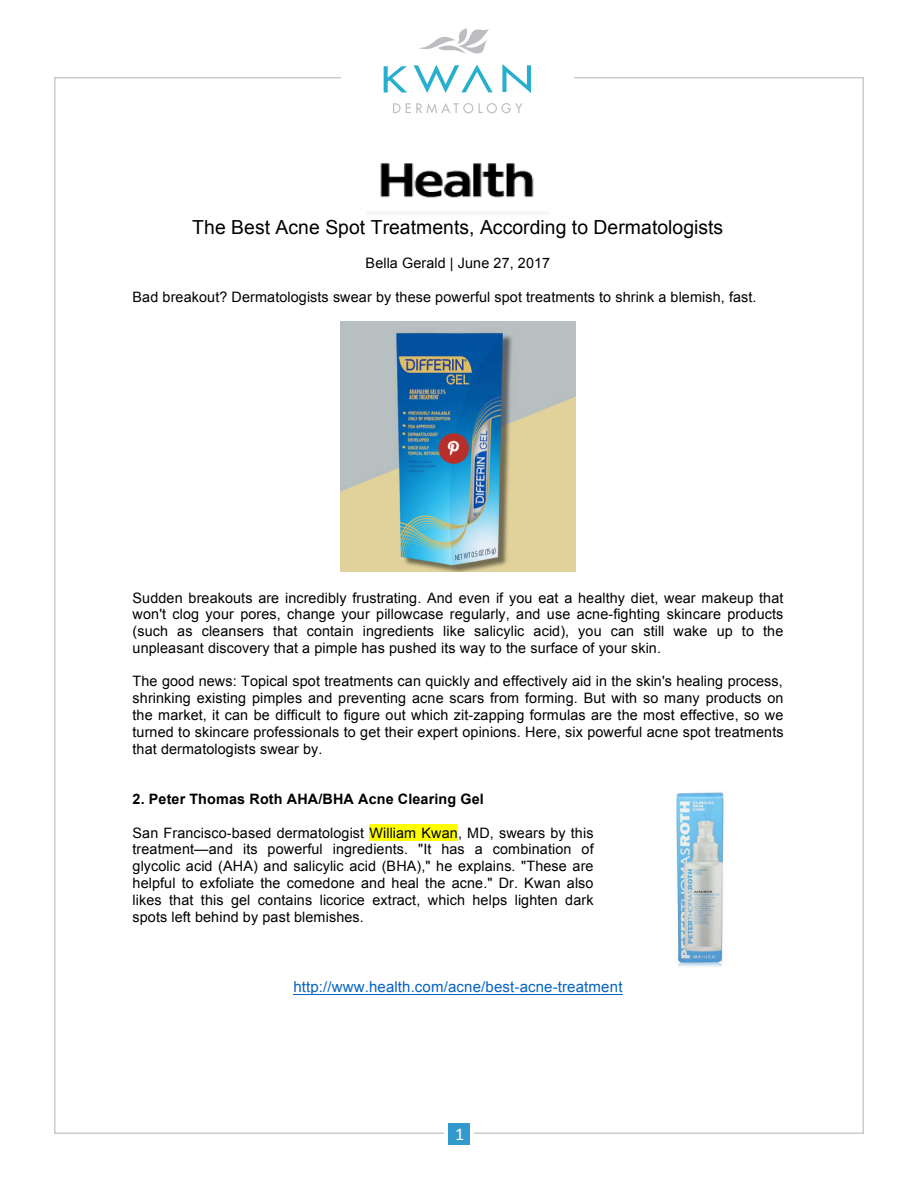
<style>
.page{position:relative;width:918px;height:1188px;background:#fff}
.page>*{position:absolute;margin:0;border:0;box-sizing:border-box;transform-origin:0 0}
.t1{font:19.35px "Arial";letter-spacing:.005em;color:#000}
.t2{font:18px "Calibri";color:#fff}
.t3{font:15px "Arial";letter-spacing:.01em;color:#0563c1}
.t4{font:14.4px/16.8px "Arial";letter-spacing:.01em;color:#000;text-align:justify}
.t5{font:700 14.4px "Arial";letter-spacing:.01em;color:#000}
</style>
<div class="page">
<svg style="left:384px;top:66px;width:23px;height:27px"></svg>
<svg style="left:414px;top:65px;width:79px;height:28px"></svg>
<svg style="left:502px;top:64px;width:29px;height:29px"></svg>
<svg style="left:393px;top:103px;width:80px;height:10px"></svg>
<svg style="left:479px;top:103px;width:44px;height:10px"></svg>
<svg style="left:419px;top:28px;width:70px;height:26px"></svg>
<div style="left:448px;top:1123px;width:22px;height:22px;background:#39c"></div>
<div style="left:370px;top:824px;width:88px;height:17px;background:#ff0"></div>
<hr style="left:293px;top:994px;width:330px;height:1px;background:#0563c1">
<img style="left:380px;top:163px;width:154px;height:35px">
<img style="left:341px;top:322px;width:234px;height:250px">
<img style="left:676px;top:792px;width:49px;height:175px">
<p class="t1" style="left:192px;top:214px;width:533px">The Best Acne Spot Treatments, According to Dermatologists</p>
<p class="t4" style="left:366px;top:255px;width:186px">Bella Gerald | June 27, 2017</p>
<p class="t4" style="left:133px;top:289px;width:626px">Bad breakout? Dermatologists swear by these powerful spot treatments to shrink a blemish, fast.</p>
<p class="t4" style="left:133px;top:589px;width:652px">Sudden breakouts are incredibly frustrating. And even if you eat a healthy diet, wear makeup that won't clog your pores, change your pillowcase regularly, and use acne-fighting skincare products (such as cleansers that contain ingredients like salicylic acid), you can still wake up to the unpleasant discovery that a pimple has pushed its way to the surface of your skin.</p>
<p class="t4" style="left:133px;top:673px;width:652px">The good news: Topical spot treatments can quickly and effectively aid in the skin's healing process, shrinking existing pimples and preventing acne scars from forming. But with so many products on the market, it can be difficult to figure out which zit-zapping formulas are the most effective, so we turned to skincare professionals to get their expert opinions. Here, six powerful acne spot treatments that dermatologists swear by.</p>
<p class="t5" style="left:133px;top:789px;width:353px">2. Peter Thomas Roth AHA/BHA Acne Clearing Gel</p>
<p class="t4" style="left:133px;top:824px;width:463px">San Francisco-based dermatologist William Kwan, MD, swears by this treatment—and its powerful ingredients. "It has a combination of glycolic acid (AHA) and salicylic acid (BHA)," he explains. "These are helpful to exfoliate the comedone and heal the acne." Dr. Kwan also likes that this gel contains licorice extract, which helps lighten dark spots left behind by past blemishes.</p>
<p class="t3" style="left:293px;top:976px;width:331px">http://www.health.com/acne/best-acne-treatment</p>
<p class="t2" style="left:455px;top:1123px;width:11px">1</p>
</div>
